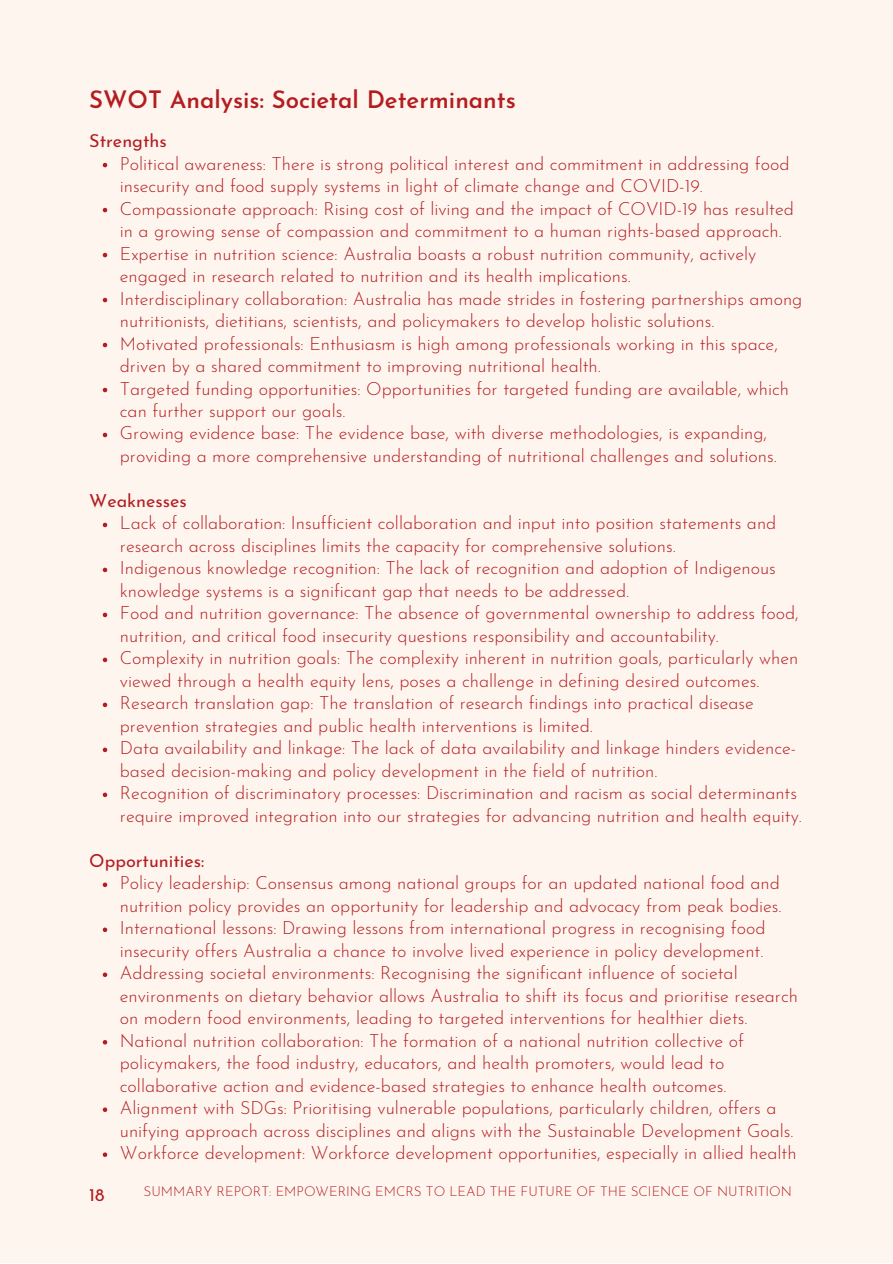
<style>
.page{position:relative;width:893px;height:1264px;background:#fff}
.page>*{position:absolute;margin:0;border:0;box-sizing:border-box;transform-origin:0 0}
.t1{font:600 24px "Josefin Sans";color:#b31d20}
.t2{font:300 18px/22.5px "Josefin Sans";color:#b31d20}
.t3{font:18px "Josefin Sans";color:#b31d20}
.t4{font:300 13.5px "Josefin Sans";color:#b31d20}
</style>
<div class="page">
<div style="left:0;top:0;width:892px;height:1262px;background:#fff5ef"></div>
<svg style="left:103px;top:163px;width:4px;height:4px"></svg>
<svg style="left:103px;top:208px;width:4px;height:4px"></svg>
<svg style="left:103px;top:253px;width:4px;height:4px"></svg>
<svg style="left:103px;top:298px;width:4px;height:4px"></svg>
<svg style="left:103px;top:343px;width:4px;height:4px"></svg>
<svg style="left:103px;top:388px;width:4px;height:4px"></svg>
<svg style="left:103px;top:433px;width:4px;height:4px"></svg>
<svg style="left:103px;top:522px;width:4px;height:5px"></svg>
<svg style="left:103px;top:567px;width:4px;height:5px"></svg>
<svg style="left:103px;top:612px;width:4px;height:5px"></svg>
<svg style="left:103px;top:657px;width:4px;height:5px"></svg>
<svg style="left:103px;top:702px;width:4px;height:5px"></svg>
<svg style="left:103px;top:747px;width:4px;height:5px"></svg>
<svg style="left:103px;top:792px;width:4px;height:5px"></svg>
<svg style="left:103px;top:882px;width:4px;height:5px"></svg>
<svg style="left:103px;top:927px;width:4px;height:5px"></svg>
<svg style="left:103px;top:972px;width:4px;height:5px"></svg>
<svg style="left:103px;top:1040px;width:4px;height:4px"></svg>
<svg style="left:103px;top:1107px;width:4px;height:4px"></svg>
<svg style="left:103px;top:1152px;width:4px;height:4px"></svg>
<h1 class="t1" style="left:89px;top:90px;width:428px">SWOT Analysis: Societal Determinants</h1>
<p class="t3" style="left:89px;top:134px;width:79px">Strengths</p>
<p class="t2" style="left:120px;top:154px;width:684px">Political awareness: There is strong political interest and commitment in addressing food insecurity and food supply systems in light of climate change and COVID-19.<br>Compassionate approach: Rising cost of living and the impact of COVID-19 has resulted in a growing sense of compassion and commitment to a human rights-based approach.<br>Expertise in nutrition science: Australia boasts a robust nutrition community, actively engaged in research related to nutrition and its health implications.<br>Interdisciplinary collaboration: Australia has made strides in fostering partnerships among nutritionists, dietitians, scientists, and policymakers to develop holistic solutions.<br>Motivated professionals: Enthusiasm is high among professionals working in this space, driven by a shared commitment to improving nutritional health.<br>Targeted funding opportunities: Opportunities for targeted funding are available, which can further support our goals.<br>Growing evidence base: The evidence base, with diverse methodologies, is expanding, providing a more comprehensive understanding of nutritional challenges and solutions.</p>
<p class="t3" style="left:89px;top:493px;width:99px">Weaknesses</p>
<p class="t2" style="left:120px;top:513px;width:683px">Lack of collaboration: Insufficient collaboration and input into position statements and research across disciplines limits the capacity for comprehensive solutions.<br>Indigenous knowledge recognition: The lack of recognition and adoption of Indigenous knowledge systems is a significant gap that needs to be addressed.<br>Food and nutrition governance: The absence of governmental ownership to address food, nutrition, and critical food insecurity questions responsibility and accountability.<br>Complexity in nutrition goals: The complexity inherent in nutrition goals, particularly when viewed through a health equity lens, poses a challenge in defining desired outcomes.<br>Research translation gap: The translation of research findings into practical disease prevention strategies and public health interventions is limited.<br>Data availability and linkage: The lack of data availability and linkage hinders evidence&shy;based decision-making and policy development in the field of nutrition.<br>Recognition of discriminatory processes: Discrimination and racism as social determinants require improved integration into our strategies for advancing nutrition and health equity.</p>
<p class="t3" style="left:89px;top:853px;width:117px">Opportunities:</p>
<p class="t3" style="left:89px;top:1187px;width:17px">18</p>
<p class="t2" style="left:120px;top:873px;width:679px">Policy leadership: Consensus among national groups for an updated national food and nutrition policy provides an opportunity for leadership and advocacy from peak bodies.<br>International lessons: Drawing lessons from international progress in recognising food insecurity offers Australia a chance to involve lived experience in policy development.<br>Addressing societal environments: Recognising the significant influence of societal environments on dietary behavior allows Australia to shift its focus and prioritise research on modern food environments, leading to targeted interventions for healthier diets.<br>National nutrition collaboration: The formation of a national nutrition collective of policymakers, the food industry, educators, and health promoters, would lead to collaborative action and evidence-based strategies to enhance health outcomes.<br>Alignment with SDGs: Prioritising vulnerable populations, particularly children, offers a unifying approach across disciplines and aligns with the Sustainable Development Goals.<br>Workforce development: Workforce development opportunities, especially in allied health</p>
<p class="t4" style="left:144px;top:1186px;width:649px">SUMMARY REPORT: EMPOWERING EMCRS TO LEAD THE FUTURE OF THE SCIENCE OF NUTRITION</p>
</div>
